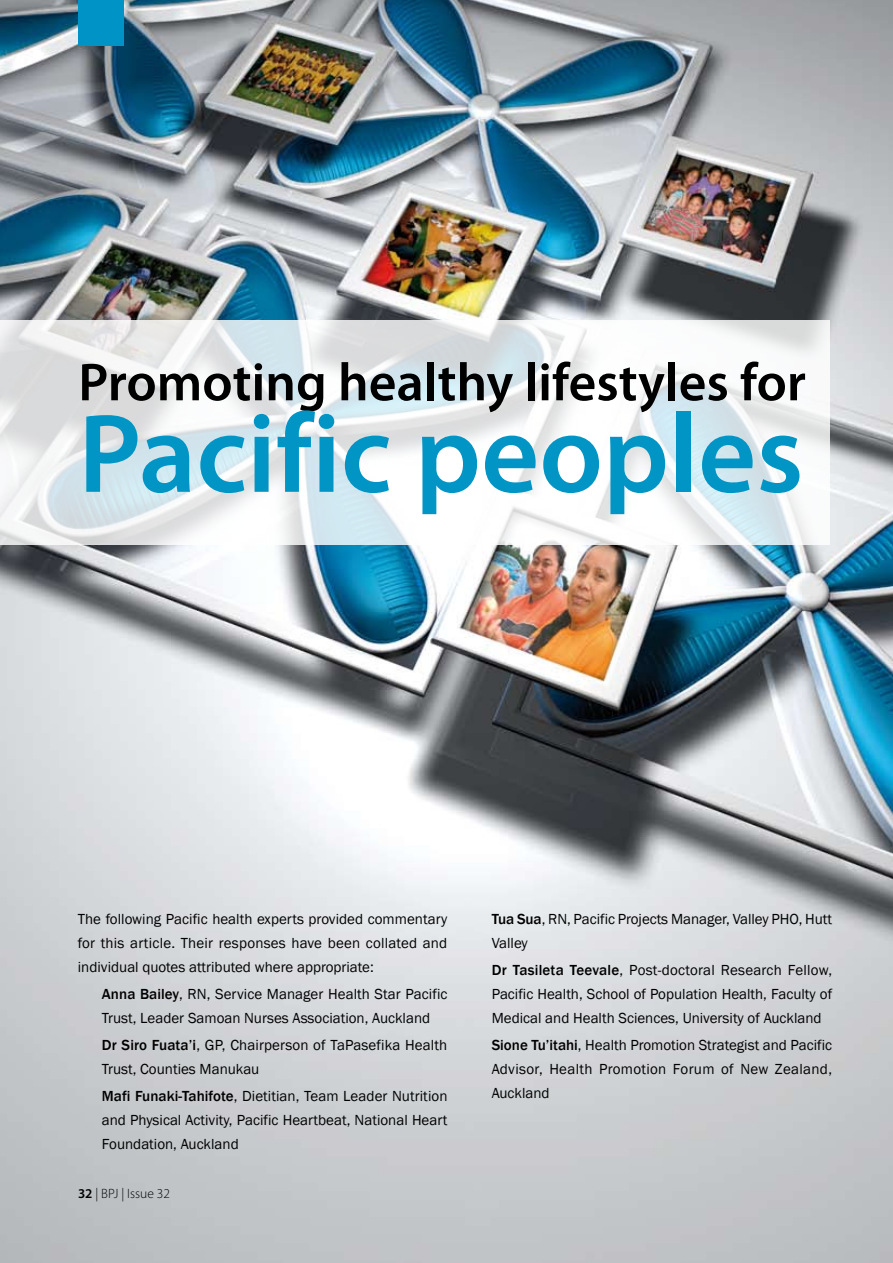
<style>
.page{position:relative;width:893px;height:1263px;background:#fff}
.page>*{position:absolute;margin:0;border:0;box-sizing:border-box;transform-origin:0 0}
.t1{font:600 112.95px "Myriad Pro";color:#0095c4}
.t2{font:600 53.7px "Myriad Pro";color:#000}
.t3{font:15px/24px "Franklin Gothic";color:#000;text-align:justify}
.t4{font:300 13.5px "Myriad Pro";color:#000}
.s1{font-weight:500}
.s2{font-weight:600}
</style>
<div class="page">
<img style="left:0;top:0;width:893px;height:1263px">
<div style="left:78px;top:0;width:45px;height:46px;background:#0094c6"></div>
<svg style="left:0;top:320px;width:830px;height:225px"></svg>
<h2 class="t2" style="left:78px;top:348px;width:729px">Promoting healthy lifestyles for</h2>
<h1 class="t1" style="left:78px;top:382px;width:727px">Pacific peoples</h1>
<p class="t3" style="left:78px;top:908px;width:371px">The following Pacific health experts provided commentary for this article. Their responses have been collated and individual quotes attributed where appropriate:</p>
<p class="t3" style="left:102px;top:983px;width:347px"><span class="s1">Anna Bailey</span>, RN, Service Manager Health Star Pacific<br>Trust, Leader Samoan Nurses Association, Auckland</p>
<p class="t3" style="left:102px;top:1034px;width:347px"><span class="s1">Dr Siro Fuata’i</span>, GP, Chairperson of TaPasefika Health<br>Trust, Counties Manukau</p>
<p class="t3" style="left:102px;top:1085px;width:347px"><span class="s1">Mafi Funaki-Tahifote</span>, Dietitian, Team Leader Nutrition and Physical Activity, Pacific Heartbeat, National Heart Foundation, Auckland</p>
<p class="t4" style="left:78px;top:1186px;width:94px"><span class="s2">32</span> | BPJ | Issue 32</p>
<p class="t3" style="left:492px;top:908px;width:342px"><span class="s1">Tua Sua</span>, RN, Pacific Projects Manager, Valley PHO, Hutt<br>Valley</p>
<p class="t3" style="left:492px;top:959px;width:342px"><span class="s1">Dr Tasileta Teevale</span>, Post-doctoral Research Fellow, Pacific Health, School of Population Health, Faculty of Medical and Health Sciences, University of Auckland</p>
<p class="t3" style="left:492px;top:1034px;width:342px"><span class="s1">Sione Tu’itahi</span>, Health Promotion Strategist and Pacific Advisor, Health Promotion Forum of New Zealand, Auckland</p>
</div>
